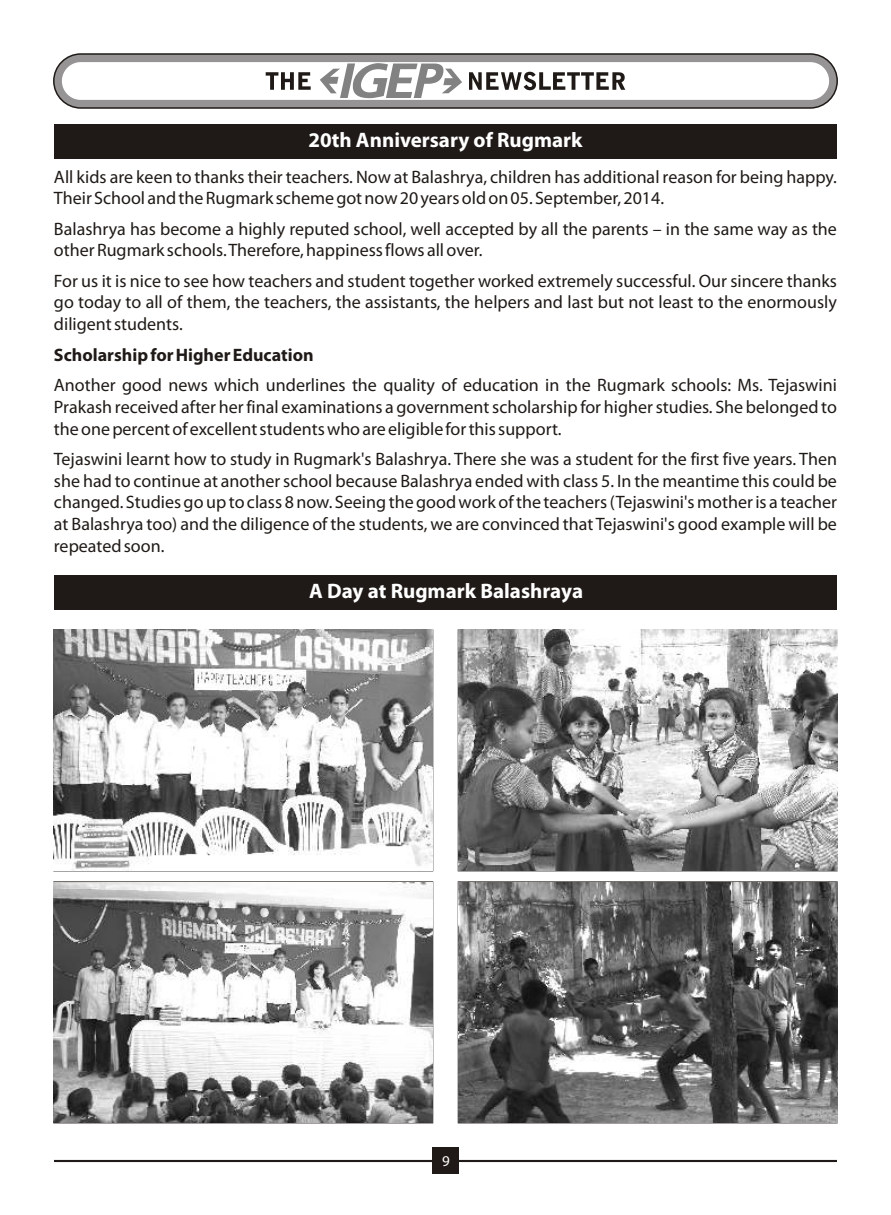
<style>
.page{position:relative;width:891px;height:1215px;background:#fff}
.page>*{position:absolute;margin:0;border:0;box-sizing:border-box;transform-origin:0 0}
.t1{font:700 21px "Myriad Pro";color:#fff}
.t2{font:18px/21.6px "Myriad Pro";color:#1f1a17;text-align:justify}
.t3{font:700 18px "Myriad Pro";color:#1f1a17}
.t4{font:15px "Myriad Pro";color:#fff}
</style>
<div class="page">
<hr style="left:54px;top:1160px;width:783px;height:2px;background:#1f1a17">
<div style="left:432px;top:1147px;width:27px;height:27px;background:#1f1a17"></div>
<svg style="left:53px;top:53px;width:785px;height:56px;background:#898786"></svg>
<svg style="left:62px;top:62px;width:767px;height:38px"></svg>
<div style="left:54px;top:124px;width:783px;height:35px;background:#1f1a17"></div>
<img style="left:54px;top:882px;width:379px;height:241px">
<img style="left:458px;top:882px;width:379px;height:241px">
<img style="left:458px;top:630px;width:379px;height:241px">
<img style="left:54px;top:630px;width:379px;height:241px">
<div style="left:54px;top:576px;width:783px;height:34px;background:#1f1a17"></div>
<p class="t1" style="left:308px;top:131px;width:276px">20th Anniversary of Rugmark</p>
<p class="t2" style="left:54px;top:167px;width:784px">All kids are keen to thanks their teachers. Now at Balashrya, children has additional reason for being happy.<br>Their School and the Rugmark scheme got now 20 years old on 05. September, 2014.</p>
<p class="t2" style="left:54px;top:219px;width:784px">Balashrya has become a highly reputed school, well accepted by all the parents – in the same way as the other Rugmark schools. Therefore, happiness flows all over.</p>
<p class="t2" style="left:54px;top:271px;width:784px">For us it is nice to see how teachers and student together worked extremely successful. Our sincere thanks go today to all of them, the teachers, the assistants, the helpers and last but not least to the enormously diligent students.</p>
<p class="t3" style="left:54px;top:348px;width:261px">Scholarship for Higher Education</p>
<p class="t2" style="left:54px;top:376px;width:785px">Another good news which underlines the quality of education in the Rugmark schools: Ms. Tejaswini Prakash received after her final examinations a government scholarship for higher studies. She belonged to the one percent of excellent students who are eligible for this support.</p>
<p class="t2" style="left:54px;top:450px;width:785px">Tejaswini learnt how to study in Rugmark's Balashrya. There she was a student for the first five years. Then she had to continue at another school because Balashrya ended with class 5. In the meantime this could be changed. Studies go up to class 8 now. Seeing the good work of the teachers (Tejaswini's mother is a teacher at Balashrya too) and the diligence of the students, we are convinced that Tejaswini's good example will be repeated soon.</p>
<p class="t1" style="left:309px;top:582px;width:276px">A Day at Rugmark Balashraya</p>
<p class="t4" style="left:442px;top:1155px;width:9px">9</p>
</div>
